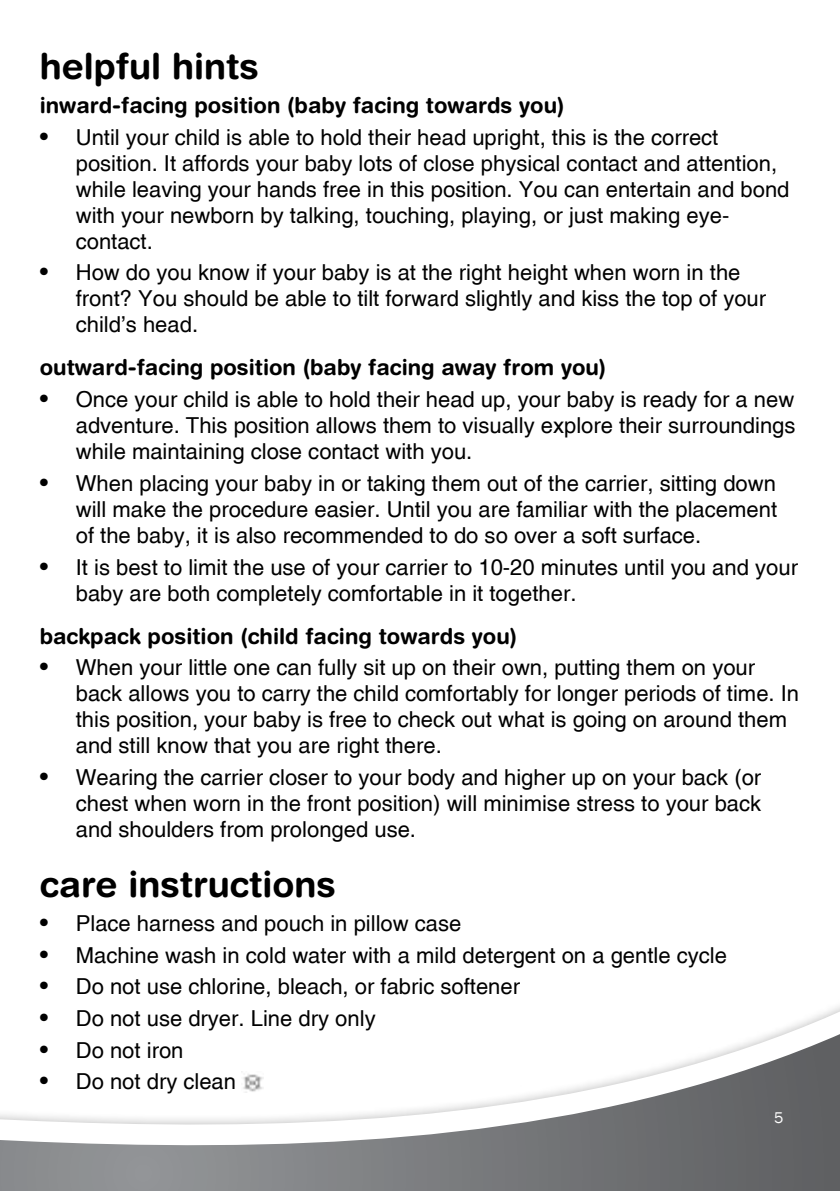
<style>
.page{position:relative;width:840px;height:1191px;background:#fff}
.page>*{position:absolute;margin:0;border:0;box-sizing:border-box;transform-origin:0 0}
.t1{font:700 36px "Helvetica Rounded";color:#000}
.t2{font:22px/26px "Helvetica";color:#000}
.t3{font:700 22px "Helvetica Rounded";color:#000}
.t4{font:16px "Franklin Gothic";color:#fff}
.s1{font-size:24px}
</style>
<div class="page">
<svg style="left:0;top:1006px;width:839px;height:185px"></svg>
<img style="left:241px;top:1071px;width:22px;height:21px">
<h1 class="t1" style="left:40px;top:45px;width:221px">helpful hints</h1>
<p class="t3" style="left:40px;top:92px;width:526px">inward-facing position (baby facing towards you)</p>
<p class="t2" style="left:76px;top:124px;width:714px;text-indent:-36px"><span class="s1">•</span> Until your child is able to hold their head upright, this is the correct position. It affords your baby lots of close physical contact and attention, while leaving your hands free in this position. You can entertain and bond with your newborn by talking, touching, playing, or just making eye&shy;contact.</p>
<p class="t2" style="left:76px;top:260px;width:691px;text-indent:-36px"><span class="s1">•</span> How do you know if your baby is at the right height when worn in the front? You should be able to tilt forward slightly and kiss the top of your child’s head.</p>
<p class="t3" style="left:40px;top:354px;width:567px">outward-facing position (baby facing away from you)</p>
<p class="t2" style="left:76px;top:386px;width:720px;text-align:justify;text-indent:-36px"><span class="s1">•</span> Once your child is able to hold their head up, your baby is ready for a new adventure. This position allows them to visually explore their surroundings while maintaining close contact with you.</p>
<p class="t2" style="left:76px;top:470px;width:702px;text-align:justify;text-indent:-36px"><span class="s1">•</span> When placing your baby in or taking them out of the carrier, sitting down will make the procedure easier. Until you are familiar with the placement of the baby, it is also recommended to do so over a soft surface.</p>
<p class="t2" style="left:76px;top:554px;width:723px;text-indent:-36px"><span class="s1">•</span> It is best to limit the use of your carrier to 10-20 minutes until you and your baby are both completely comfortable in it together.</p>
<p class="t3" style="left:40px;top:622px;width:478px">backpack position (child facing towards you)</p>
<p class="t2" style="left:76px;top:654px;width:724px;text-indent:-36px"><span class="s1">•</span> When your little one can fully sit up on their own, putting them on your back allows you to carry the child comfortably for longer periods of time. In this position, your baby is free to check out what is going on around them and still know that you are right there.</p>
<p class="t2" style="left:76px;top:764px;width:686px;text-align:justify;text-indent:-36px"><span class="s1">•</span> Wearing the carrier closer to your body and higher up on your back (or chest when worn in the front position) will minimise stress to your back and shoulders from prolonged use.</p>
<h1 class="t1" style="left:40px;top:862px;width:297px">care instructions</h1>
<p class="t2" style="left:40px;top:910px;width:423px"><span class="s1">•</span> Place harness and pouch in pillow case</p>
<p class="t2" style="left:40px;top:941px;width:688px"><span class="s1">•</span> Machine wash in cold water with a mild detergent on a gentle cycle</p>
<p class="t2" style="left:40px;top:973px;width:481px"><span class="s1">•</span> Do not use chlorine, bleach, or fabric softener</p>
<p class="t2" style="left:40px;top:1005px;width:337px"><span class="s1">•</span> Do not use dryer. Line dry only</p>
<p class="t2" style="left:40px;top:1036px;width:145px"><span class="s1">•</span> Do not iron</p>
<p class="t2" style="left:40px;top:1068px;width:198px"><span class="s1">•</span> Do not dry clean</p>
<p class="t4" style="left:773px;top:1108px;width:11px">5</p>
</div>
